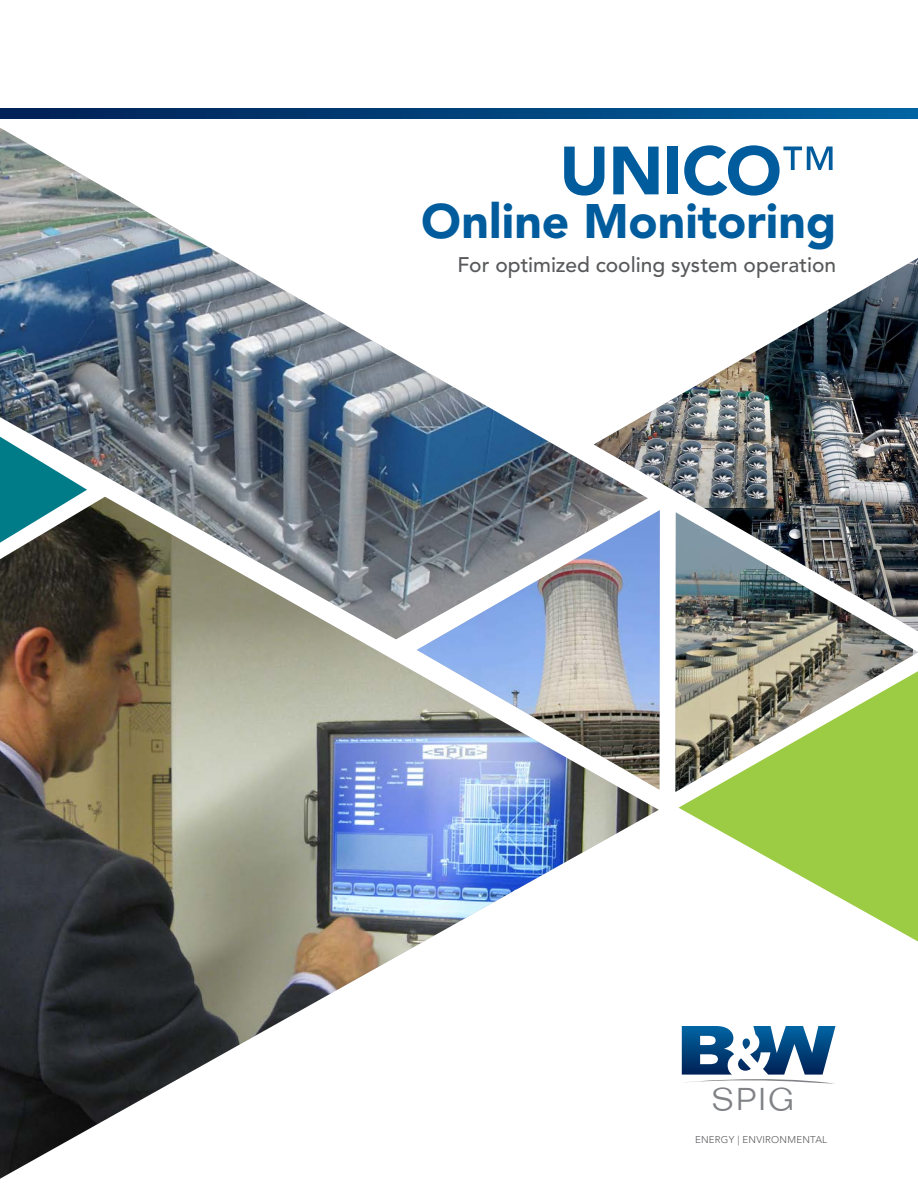
<style>
.page{position:relative;width:918px;height:1188px;background:#fff}
.page>*{position:absolute;margin:0;border:0;box-sizing:border-box;transform-origin:0 0}
.t1{font:900 67.5px "Avenir LT Std";letter-spacing:-.01em;color:#005c9d}
.t2{font:900 48px "Avenir LT Std";color:#005c9d}
.t3{font:32.85px "Folio T Ligh";color:#808285;scale:1.08 1}
.t4{font:500 21px "Avenir LT Std";color:#58595b}
.t5{font:300 9.75px "Avenir LT Std";letter-spacing:.025em;color:#58595b}
.s1{font-weight:400;font-size:57px}
</style>
<div class="page">
<svg style="left:682px;top:1026px;width:154px;height:58px"></svg>
<img style="left:648px;top:258px;width:270px;height:254px">
<img style="left:0;top:128px;width:648px;height:369px">
<img style="left:675px;top:512px;width:238px;height:280px">
<img style="left:0;top:497px;width:659px;height:682px">
<svg style="left:679px;top:671px;width:239px;height:270px;fill:#9ccb44"></svg>
<svg style="left:0;top:437px;width:87px;height:106px"></svg>
<svg style="left:0;top:108px;width:918px;height:10px;background:#00417a"></svg>
<h1 class="t1" style="left:559px;top:130px;width:278px">UNICO<span class="s1">™</span></h1>
<h2 class="t2" style="left:421px;top:192px;width:416px">Online Monitoring</h2>
<p class="t4" style="left:457px;top:253px;width:380px">For optimized cooling system operation</p>
<h3 class="t3" style="left:712px;top:1081px;width:78px">SPIG</h3>
<p class="t5" style="left:695px;top:1134px;width:134px">ENERGY | ENVIRONMENTAL</p>
</div>
